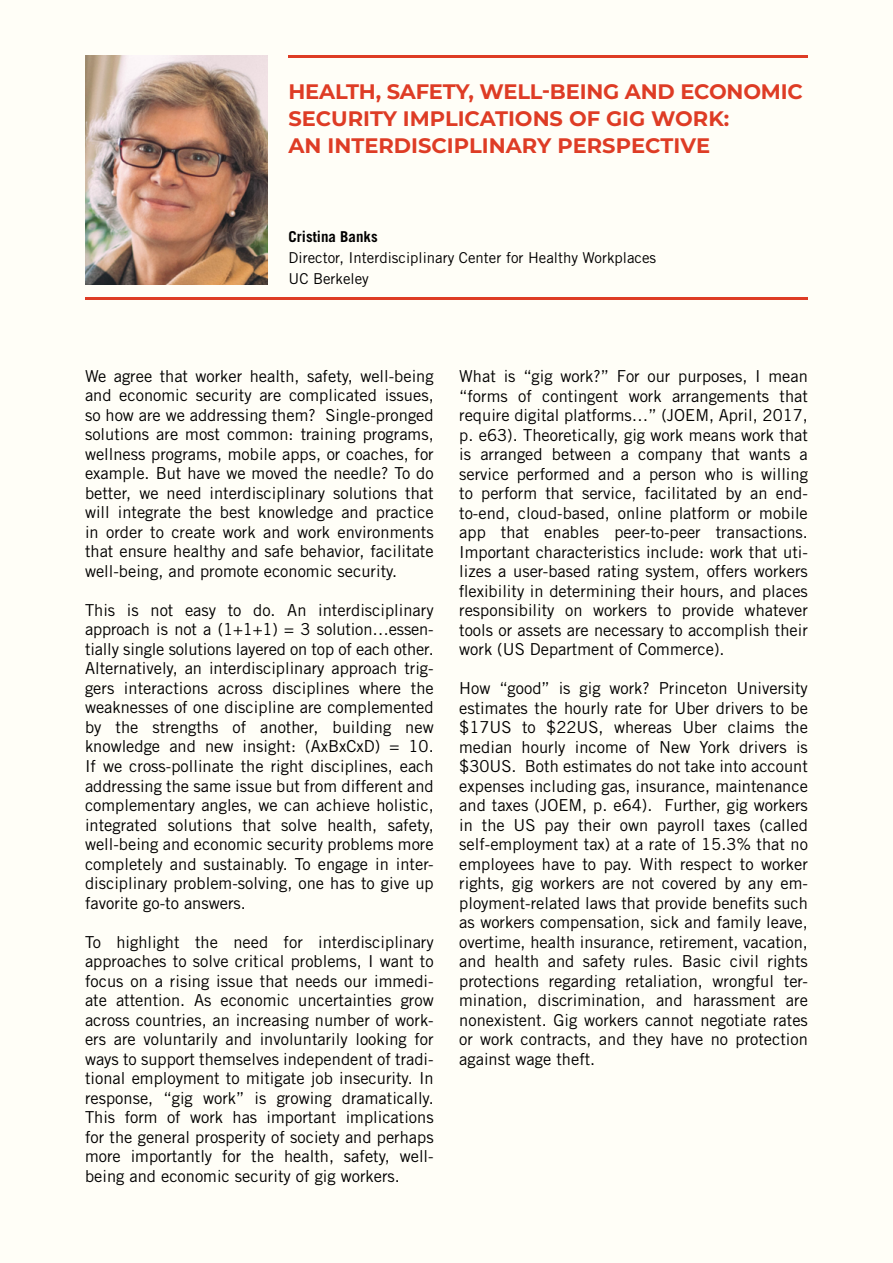
<style>
.page{position:relative;width:893px;height:1263px;background:#fffef7}
.page>*{position:absolute;margin:0;border:0;box-sizing:border-box;transform-origin:0 0}
.t1{font:700 21px/27px "Montserrat";color:#de3c25}
.t2{font:16.5px/19.5px "Trade Gothic LT Std";color:#000;text-align:justify}
.t3{font:15px/21px "Trade Gothic LT Std";color:#000}
.t4{font:700 15px "Trade Gothic LT Std";color:#000}
</style>
<div class="page">
<img style="left:85px;top:55px;width:182px;height:230px">
<hr style="left:85px;top:298px;width:723px;height:2px;background:#de3c25">
<hr style="left:288px;top:55px;width:520px;height:2px;background:#de3c25">
<p class="t1" style="left:288px;top:77px;width:516px">HEALTH, SAFETY, WELL-BEING AND ECONOMIC<br>SECURITY IMPLICATIONS OF GIG WORK:<br>AN INTERDISCIPLINARY PERSPECTIVE</p>
<p class="t4" style="left:288px;top:227px;width:91px">Cristina Banks</p>
<p class="t3" style="left:288px;top:247px;width:369px">Director, Interdisciplinary Center for Healthy Workplaces<br>UC Berkeley</p>
<p class="t2" style="left:85px;top:366px;width:350px">We agree that worker health, safety, well-being and economic security are complicated issues, so how are we addressing them? Single-pronged solutions are most common: training programs, wellness programs, mobile apps, or coaches, for example. But have we moved the needle? To do better, we need interdisciplinary solutions that will integrate the best knowledge and practice in order to create work and work environments that ensure healthy and safe behavior, facilitate well-being, and promote economic security.</p>
<p class="t2" style="left:85px;top:600px;width:350px">This is not easy to do. An interdisciplinary approach is not a (1+1+1) = 3 solution…essen&shy;tially single solutions layered on top of each other.<br>Alternatively, an interdisciplinary approach trig&shy;gers interactions across disciplines where the weaknesses of one discipline are complemented by the strengths of another, building new knowledge and new insight: (AxBxCxD) = 10.<br>If we cross-pollinate the right disciplines, each addressing the same issue but from different and complementary angles, we can achieve holistic, integrated solutions that solve health, safety, well-being and economic security problems more completely and sustainably. To engage in inter&shy;disciplinary problem-solving, one has to give up favorite go-to answers.</p>
<p class="t2" style="left:85px;top:932px;width:350px">To highlight the need for interdisciplinary approaches to solve critical problems, I want to focus on a rising issue that needs our immedi&shy;ate attention. As economic uncertainties grow across countries, an increasing number of work&shy;ers are voluntarily and involuntarily looking for ways to support themselves independent of tradi&shy;tional employment to mitigate job insecurity. In response, “gig work” is growing dramatically.<br>This form of work has important implications for the general prosperity of society and perhaps more importantly for the health, safety, well&shy;being and economic security of gig workers.</p>
<p class="t2" style="left:459px;top:366px;width:350px">What is “gig work?” For our purposes, I mean “forms of contingent work arrangements that require digital platforms…” (JOEM, April, 2017, p. e63). Theoretically, gig work means work that is arranged between a company that wants a service performed and a person who is willing to perform that service, facilitated by an end&shy;to-end, cloud-based, online platform or mobile app that enables peer-to-peer transactions.<br>Important characteristics include: work that uti&shy;lizes a user-based rating system, offers workers flexibility in determining their hours, and places responsibility on workers to provide whatever tools or assets are necessary to accomplish their work (US Department of Commerce).</p>
<p class="t2" style="left:459px;top:678px;width:350px">How “good” is gig work? Princeton University estimates the hourly rate for Uber drivers to be $17US to $22US, whereas Uber claims the median hourly income of New York drivers is $30US. Both estimates do not take into account expenses including gas, insurance, maintenance and taxes (JOEM, p. e64). Further, gig workers in the US pay their own payroll taxes (called self-employment tax) at a rate of 15.3% that no employees have to pay. With respect to worker rights, gig workers are not covered by any em&shy;ployment-related laws that provide benefits such as workers compensation, sick and family leave, overtime, health insurance, retirement, vacation, and health and safety rules. Basic civil rights protections regarding retaliation, wrongful ter&shy;mination, discrimination, and harassment are nonexistent. Gig workers cannot negotiate rates or work contracts, and they have no protection against wage theft.</p>
</div>
